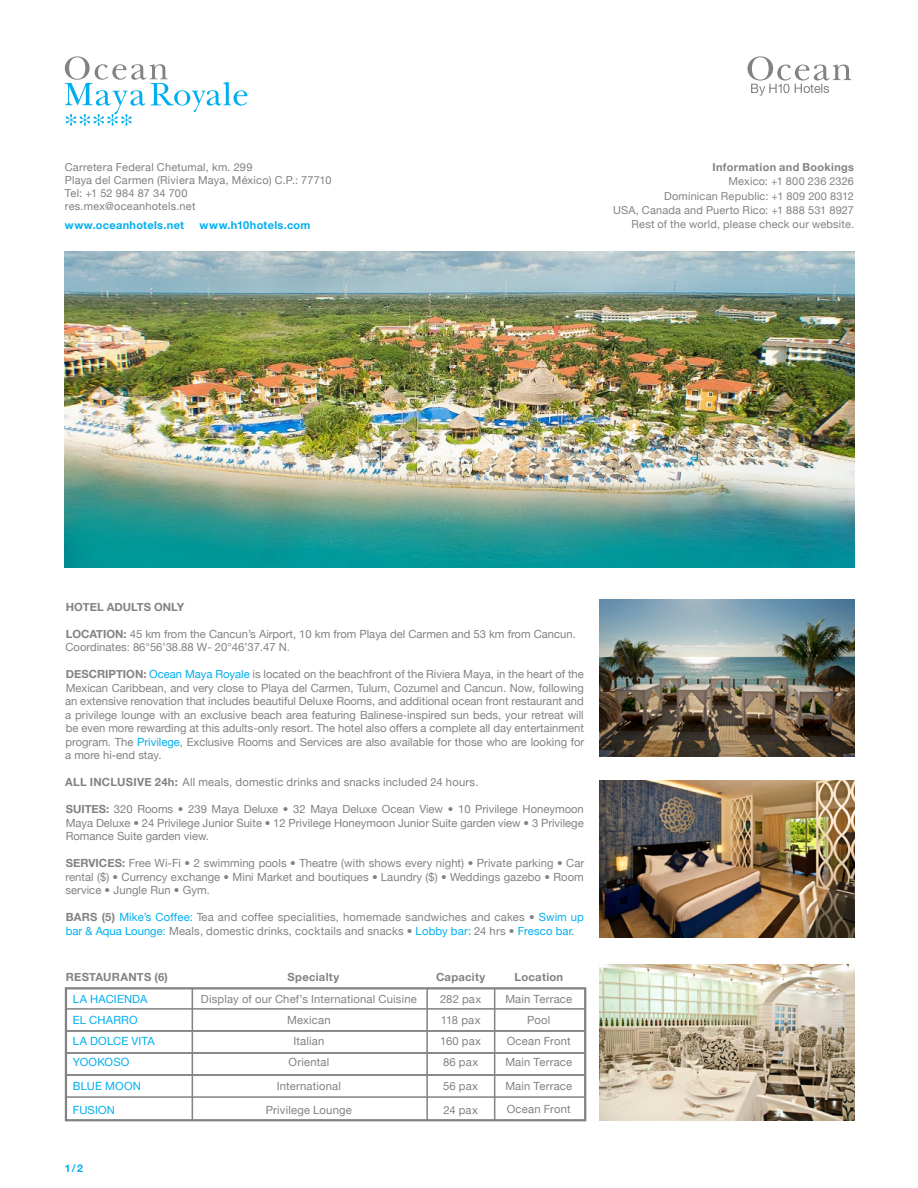
<style>
.page{position:relative;width:918px;height:1188px;background:#fff}
.page>*{position:absolute;margin:0;border:0;box-sizing:border-box;transform-origin:0 0}
.body_text_small{font:11.25px/13.5px "Helvetica Neue";letter-spacing:.01em;color:#808285;text-align:justify}
.t1{font:11.25px "Helvetica Neue";letter-spacing:.015em;color:#00aeef}
.body_text_small-2{font:700 11.25px "Helvetica Neue";letter-spacing:.02em;color:#808285}
.body_text_small-3{font:700 11.25px "Helvetica Neue";color:#808285}
.t2{font:10.95px "Helvetica Neue";letter-spacing:.02em;color:#808285}
.text{font:10.95px "Helvetica Neue";letter-spacing:.025em;color:#808083}
.text-2{font:700 10.95px "Helvetica Neue";letter-spacing:.03em;color:#00aeef}
.t3{font:700 10.95px "Helvetica Neue";letter-spacing:.03em;color:#808285}
.body_text_small-4{font:700 10.5px "Helvetica Neue";color:#00aeef}
.s1{font-weight:700}
.s2{color:#00aeef}
</style>
<div class="page">
<div style="left:65px;top:1008px;width:521px;height:24px;border:2px solid #808285"></div>
<div style="left:65px;top:987px;width:521px;height:134px;border:2px solid #808285"></div>
<svg style="left:65px;top:56px;width:182px;height:70px"></svg>
<img style="left:600px;top:600px;width:254px;height:156px">
<img style="left:599px;top:781px;width:255px;height:157px">
<img style="left:65px;top:252px;width:789px;height:316px">
<div style="left:65px;top:1074px;width:521px;height:24px;border:2px solid #808285"></div>
<div style="left:65px;top:1030px;width:521px;height:24px;border:2px solid #808285"></div>
<hr style="left:192px;top:988px;width:1px;height:133px;background:#808285">
<svg style="left:747px;top:56px;width:104px;height:40px"></svg>
<hr style="left:426px;top:988px;width:2px;height:133px;background:#808285">
<hr style="left:494px;top:988px;width:1px;height:133px;background:#808285">
<img style="left:600px;top:965px;width:254px;height:155px">
<p class="text" style="left:65px;top:160px;width:189px">Carretera Federal Chetumal, km. 299</p>
<p class="text" style="left:65px;top:173px;width:268px">Playa del Carmen (Riviera Maya, México) C.P.: 77710</p>
<p class="text" style="left:65px;top:186px;width:124px">Tel: +1 52 984 87 34 700</p>
<p class="text" style="left:65px;top:200px;width:132px">res.mex@oceanhotels.net</p>
<p class="text-2" style="left:65px;top:219px;width:121px">www.oceanhotels.net</p>
<p class="text-2" style="left:200px;top:219px;width:112px">www.h10hotels.com</p>
<p class="t3" style="left:713px;top:160px;width:143px">Information and Bookings</p>
<p class="t2" style="left:729px;top:175px;width:127px">Mexico: +1 800 236 2326</p>
<p class="t2" style="left:664px;top:189px;width:191px">Dominican Republic: +1 809 200 8312</p>
<p class="t2" style="left:613px;top:204px;width:243px">USA, Canada and Puerto Rico: +1 888 531 8927</p>
<p class="t2" style="left:632px;top:218px;width:224px">Rest of the world, please check our website.</p>
<p class="body_text_small-3" style="left:66px;top:600px;width:120px">HOTEL ADULTS ONLY</p>
<p class="body_text_small" style="left:66px;top:627px;width:512px"><span class="s1">LOCATION:</span> 45 km from the Cancun’s Airport, 10 km from Playa del Carmen and 53 km from Cancun.</p>
<p class="body_text_small" style="left:66px;top:640px;width:226px">Coordinates: 86°56’38.88 W- 20°46’37.47 N.</p>
<p class="body_text_small" style="left:65px;top:667px;width:521px"><span class="s1">DESCRIPTION:</span> <span class="s2">Ocean Maya Royale</span> is located on the beachfront of the Riviera Maya, in the heart of the Mexican Caribbean, and very close to Playa del Carmen, Tulum, Cozumel and Cancun. Now, following an extensive renovation that includes beautiful Deluxe Rooms, and additional ocean front restaurant and a privilege lounge with an exclusive beach area featuring Balinese-inspired sun beds, your retreat will be even more rewarding at this adults-only resort. The hotel also offers a complete all day entertainment program. The <span class="s2">Privilege</span>, Exclusive Rooms and Services are also available for those who are looking for a more hi-end stay.</p>
<p class="body_text_small" style="left:65px;top:775px;width:415px"><span class="s1">ALL INCLUSIVE 24h:</span> All meals, domestic drinks and snacks included 24 hours.</p>
<p class="body_text_small" style="left:66px;top:802px;width:520px"><span class="s1">SUITES:</span> 320 Rooms • 239 Maya Deluxe • 32 Maya Deluxe Ocean View • 10 Privilege Honeymoon Maya Deluxe • 24 Privilege Junior Suite • 12 Privilege Honeymoon Junior Suite garden view • 3 Privilege Romance Suite garden view.</p>
<p class="body_text_small" style="left:65px;top:856px;width:520px"><span class="s1">SERVICES:</span> Free Wi-Fi • 2 swimming pools • Theatre (with shows every night) • Private parking • Car rental ($) • Currency exchange • Mini Market and boutiques • Laundry ($) • Weddings gazebo • Room service • Jungle Run • Gym.</p>
<p class="body_text_small" style="left:66px;top:910px;width:520px"><span class="s1">BARS (5)</span> <span class="s2">Mike’s Coffee:</span> Tea and coffee specialities, homemade sandwiches and cakes • <span class="s2">Swim up bar &amp; Aqua Lounge:</span> Meals, domestic drinks, cocktails and snacks • <span class="s2">Lobby bar:</span> 24 hrs • <span class="s2">Fresco bar</span>.</p>
<p class="body_text_small-2" style="left:66px;top:970px;width:104px">RESTAURANTS (6)</p>
<p class="t1" style="left:73px;top:993px;width:76px">LA HACIENDA</p>
<p class="t1" style="left:73px;top:1014px;width:66px">EL CHARRO</p>
<p class="t1" style="left:73px;top:1035px;width:83px">LA DOLCE VITA</p>
<p class="t1" style="left:73px;top:1056px;width:58px">YOOKOSO</p>
<p class="t1" style="left:73px;top:1080px;width:70px">BLUE MOON</p>
<p class="t1" style="left:73px;top:1104px;width:44px">FUSION</p>
<p class="body_text_small-2" style="left:288px;top:970px;width:53px">Specialty</p>
<p class="body_text_small-2" style="left:436px;top:970px;width:51px">Capacity</p>
<p class="body_text_small-2" style="left:515px;top:970px;width:50px">Location</p>
<p class="body_text_small" style="left:201px;top:992px;width:218px">Display of our Chef’s International Cuisine</p>
<p class="body_text_small" style="left:287px;top:1013px;width:45px">Mexican</p>
<p class="body_text_small" style="left:293px;top:1034px;width:32px">Italian</p>
<p class="body_text_small" style="left:289px;top:1055px;width:42px">Oriental</p>
<p class="body_text_small" style="left:277px;top:1079px;width:66px">International</p>
<p class="body_text_small" style="left:266px;top:1103px;width:87px">Privilege Lounge</p>
<p class="body_text_small" style="left:505px;top:992px;width:68px">Main Terrace</p>
<p class="body_text_small" style="left:527px;top:1013px;width:25px">Pool</p>
<p class="body_text_small" style="left:507px;top:1034px;width:65px">Ocean Front</p>
<p class="body_text_small" style="left:505px;top:1055px;width:68px">Main Terrace</p>
<p class="body_text_small" style="left:505px;top:1079px;width:68px">Main Terrace</p>
<p class="body_text_small" style="left:507px;top:1102px;width:65px">Ocean Front</p>
<p class="body_text_small" style="left:440px;top:992px;width:43px">282 pax</p>
<p class="body_text_small" style="left:441px;top:1013px;width:41px">118 pax</p>
<p class="body_text_small" style="left:440px;top:1034px;width:42px">160 pax</p>
<p class="body_text_small" style="left:443px;top:1055px;width:37px">86 pax</p>
<p class="body_text_small" style="left:443px;top:1079px;width:36px">56 pax</p>
<p class="body_text_small" style="left:443px;top:1103px;width:36px">24 pax</p>
<p class="body_text_small-4" style="left:65px;top:1162px;width:20px">1/2</p>
</div>
